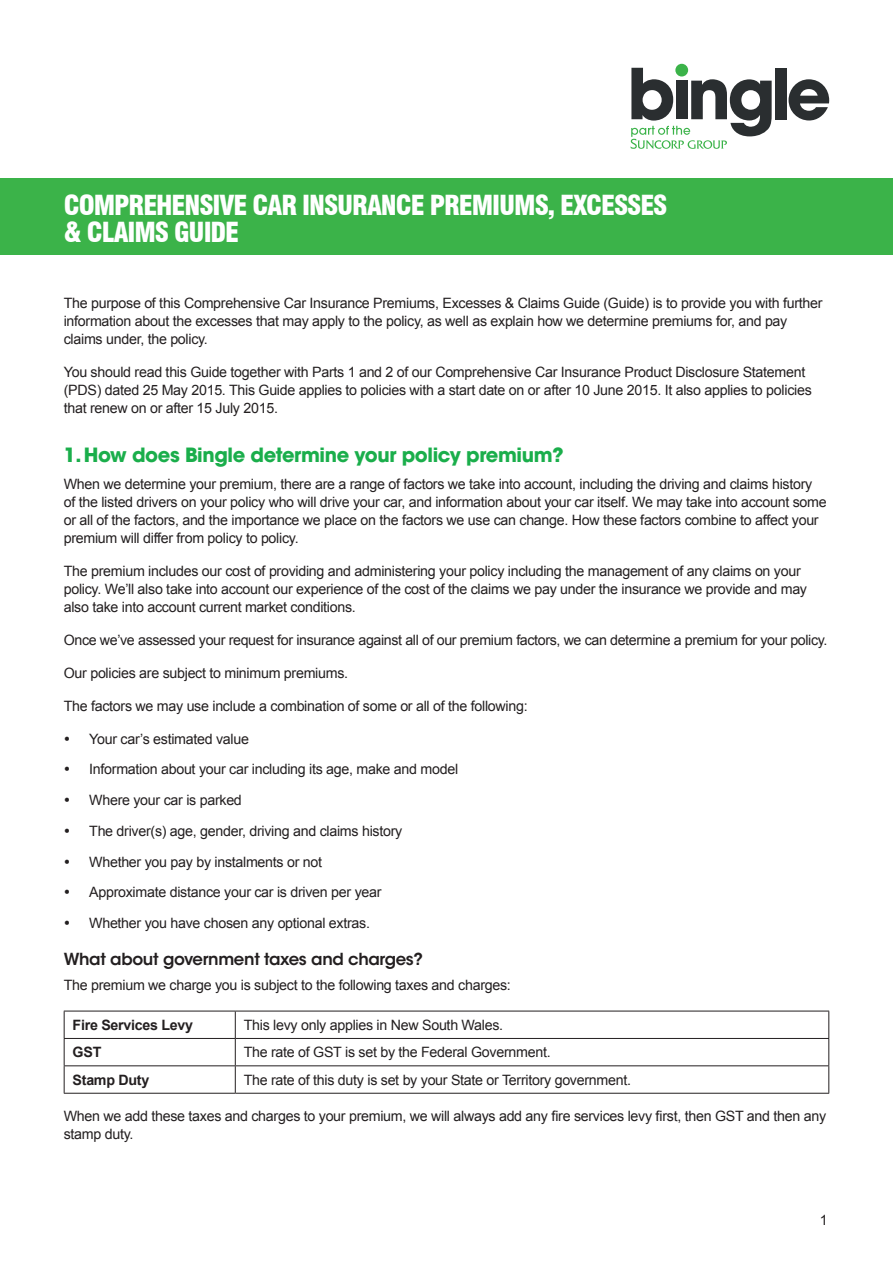
<style>
.page{position:relative;width:893px;height:1263px;background:#fff}
.page>*{position:absolute;margin:0;border:0;box-sizing:border-box;transform-origin:0 0}
.t1{font:900 condensed 27px/27px "Swiss 721 BT";letter-spacing:-.04em;color:#fff}
.t2{font:700 19.5px "ITC Avant Garde Std";letter-spacing:-.02em;color:#1aae4b}
.t3{font:600 16.5px "ITC Avant Garde Std";letter-spacing:-.02em;color:#231f20}
.t4{font:14.25px/18px "Arial";letter-spacing:-.02em;color:#231f20}
.t5{font:700 14.25px "Arial";letter-spacing:-.02em;color:#231f20}
</style>
<div class="page">
<div style="left:775px;top:68px;width:11px;height:51px;background:#2a2e30"></div>
<svg style="left:789px;top:79px;width:40px;height:41px"></svg>
<svg style="left:675px;top:64px;width:13px;height:13px"></svg>
<svg style="left:630px;top:68px;width:142px;height:81px"></svg>
<div style="left:0;top:179px;width:893px;height:76px;background:#3bb349"></div>
<hr style="left:64px;top:1011px;width:171px;height:1px;background:#231f20">
<hr style="left:235px;top:1011px;width:594px;height:1px;background:#231f20">
<hr style="left:64px;top:1038px;width:171px;height:1px;background:#231f20">
<hr style="left:235px;top:1038px;width:594px;height:1px;background:#231f20">
<hr style="left:64px;top:1065px;width:171px;height:1px;background:#231f20">
<svg style="left:64px;top:1011px;width:1px;height:82px"></svg>
<hr style="left:235px;top:1065px;width:594px;height:1px;background:#231f20">
<svg style="left:235px;top:1011px;width:1px;height:82px"></svg>
<svg style="left:828px;top:1011px;width:1px;height:82px"></svg>
<hr style="left:64px;top:1093px;width:171px;height:1px;background:#231f20">
<hr style="left:235px;top:1093px;width:594px;height:1px;background:#231f20">
<h1 class="t1" style="left:64px;top:192px;width:605px">COMPREHENSIVE CAR INSURANCE PREMIUMS, EXCESSES &amp; CLAIMS GUIDE</h1>
<p class="t4" style="left:64px;top:294px;width:760px">The purpose of this Comprehensive Car Insurance Premiums, Excesses &amp; Claims Guide (Guide) is to provide you with further information about the excesses that may apply to the policy, as well as explain how we determine premiums for, and pay claims under, the policy.</p>
<p class="t4" style="left:64px;top:363px;width:749px">You should read this Guide together with Parts 1 and 2 of our Comprehensive Car Insurance Product Disclosure Statement (PDS) dated 25 May 2015. This Guide applies to policies with a start date on or after 10 June 2015. It also applies to policies that renew on or after 15 July 2015.</p>
<h2 class="t2" style="left:64px;top:442px;width:501px">1. How does Bingle determine your policy premium?</h2>
<p class="t4" style="left:64px;top:475px;width:764px">When we determine your premium, there are a range of factors we take into account, including the driving and claims history of the listed drivers on your policy who will drive your car, and information about your car itself. We may take into account some or all of the factors, and the importance we place on the factors we use can change. How these factors combine to affect your premium will differ from policy to policy.</p>
<p class="t4" style="left:64px;top:562px;width:745px">The premium includes our cost of providing and administering your policy including the management of any claims on your policy. We’ll also take into account our experience of the cost of the claims we pay under the insurance we provide and may also take into account current market conditions.</p>
<p class="t4" style="left:64px;top:631px;width:765px">Once we’ve assessed your request for insurance against all of our premium factors, we can determine a premium for your policy.</p>
<p class="t4" style="left:64px;top:664px;width:286px">Our policies are subject to minimum premiums.</p>
<p class="t4" style="left:64px;top:697px;width:465px">The factors we may use include a combination of some or all of the following:</p>
<p class="t4" style="left:89px;top:723px;width:370px;line-height:30.8px">Your car’s estimated value<br>Information about your car including its age, make and model Where your car is parked<br>The driver(s) age, gender, driving and claims history<br>Whether you pay by instalments or not<br>Approximate distance your car is driven per year<br>Whether you have chosen any optional extras.</p>
<p class="t3" style="left:64px;top:949px;width:361px">What about government taxes and charges?</p>
<p class="t4" style="left:64px;top:976px;width:449px">The premium we charge you is subject to the following taxes and charges:</p>
<p class="t5" style="left:73px;top:1015px;width:122px">Fire Services Levy</p>
<p class="t4" style="left:244px;top:1016px;width:261px">This levy only applies in New South Wales.</p>
<p class="t5" style="left:73px;top:1043px;width:30px">GST</p>
<p class="t4" style="left:244px;top:1043px;width:308px">The rate of GST is set by the Federal Government.</p>
<p class="t5" style="left:73px;top:1070px;width:78px">Stamp Duty</p>
<p class="t4" style="left:244px;top:1071px;width:389px">The rate of this duty is set by your State or Territory government.</p>
<p class="t4" style="left:64px;top:1107px;width:764px">When we add these taxes and charges to your premium, we will always add any fire services levy first, then GST and then any stamp duty.</p>
<p class="t4" style="left:820px;top:1211px;width:9px">1</p>
</div>
